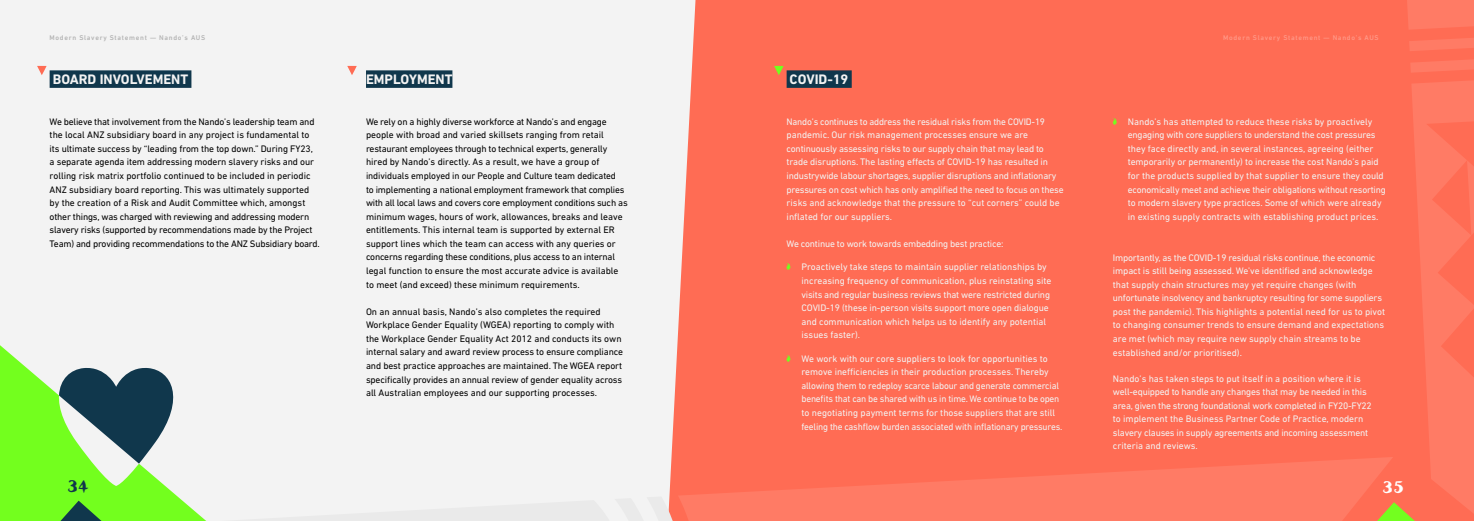
<style>
.page{position:relative;width:1474px;height:521px;background:#fff}
.page>*{position:absolute;margin:0;border:0;box-sizing:border-box;transform-origin:0 0}
.t1{font:15.75px "Nandos Hand";color:#10374c}
.t2{font:15.75px "Nandos Hand";color:#fff}
.t3{font:700 14px "DIN Next LT Pro";color:#f3f3f3}
.t4{font:9.62px/13.6px "DIN Next LT Pro";letter-spacing:-.01em;color:#f3f3f3}
.t5{font:9.62px/13.6px "DIN Next LT Pro";letter-spacing:-.01em;color:#000}
.t6{font:500 7px "DIN Next LT Pro";letter-spacing:.1em;color:#b3b3b3}
.t7{font:500 7px "DIN Next LT Pro";letter-spacing:.1em;color:#ff9887}
.s1{font-family:"Nandos Hand";color:#73ff1e}
</style>
<div class="page">
<div style="left:0;top:0;width:1473px;height:521px;background:#f3f3f3"></div>
<div style="left:669px;top:0;width:804px;height:521px;background:#ff6c54"></div>
<svg style="left:0;top:345px;width:177px;height:151px;fill:#73ff1e"></svg>
<svg style="left:45px;top:366px;width:132px;height:120px"></svg>
<svg style="left:1406px;top:0;width:67px;height:514px;background:#ff745e"></svg>
<svg style="left:678px;top:457px;width:787px;height:64px;background:#fe765e"></svg>
<div style="left:50px;top:70px;width:141px;height:18px;background:#10374c"></div>
<div style="left:366px;top:70px;width:86px;height:18px;background:#10374c"></div>
<div style="left:786px;top:70px;width:65px;height:18px;background:#10374c"></div>
<svg style="left:0;top:496px;width:684px;height:25px"></svg>
<svg style="left:37px;top:66px;width:10px;height:9px"></svg>
<svg style="left:347px;top:66px;width:10px;height:9px"></svg>
<svg style="left:774px;top:66px;width:9px;height:9px"></svg>
<p class="t6" style="left:50px;top:33px;width:157px">Modern Slavery Statement — Nando’s AUS</p>
<p class="t7" style="left:1223px;top:33px;width:157px">Modern Slavery Statement — Nando’s AUS</p>
<h2 class="t3" style="left:53px;top:71px;width:137px">BOARD INVOLVEMENT</h2>
<p class="t5" style="left:50px;top:115px;width:272px">We believe that involvement from the Nando’s leadership team and the local ANZ subsidiary board in any project is fundamental to its ultimate success by “leading from the top down.” During FY23, a separate agenda item addressing modern slavery risks and our rolling risk matrix portfolio continued to be included in periodic ANZ subsidiary board reporting. This was ultimately supported by the creation of a Risk and Audit Committee which, amongst other things, was charged with reviewing and addressing modern slavery risks (supported by recommendations made by the Project Team) and providing recommendations to the ANZ Subsidiary board.</p>
<h2 class="t3" style="left:366px;top:71px;width:88px">EMPLOYMENT</h2>
<p class="t5" style="left:366px;top:115px;width:263px">We rely on a highly diverse workforce at Nando’s and engage people with broad and varied skillsets ranging from retail restaurant employees through to technical experts, generally hired by Nando’s directly. As a result, we have a group of individuals employed in our People and Culture team dedicated<br>to implementing a national employment framework that complies with all local laws and covers core employment conditions such as minimum wages, hours of work, allowances, breaks and leave entitlements. This internal team is supported by external ER support lines which the team can access with any queries or concerns regarding these conditions, plus access to an internal legal function to ensure the most accurate advice is available to meet (and exceed) these minimum requirements.</p>
<p class="t5" style="left:366px;top:305px;width:259px">On an annual basis, Nando’s also completes the required Workplace Gender Equality (WGEA) reporting to comply with the Workplace Gender Equality Act 2012 and conducts its own internal salary and award review process to ensure compliance and best practice approaches are maintained. The WGEA report specifically provides an annual review of gender equality across all Australian employees and our supporting processes.</p>
<h2 class="t3" style="left:789px;top:71px;width:60px">COVID-19</h2>
<p class="t4" style="left:786px;top:115px;width:278px">Nando’s continues to address the residual risks from the COVID-19 pandemic. Our risk management processes ensure we are continuously assessing risks to our supply chain that may lead to trade disruptions. The lasting effects of COVID-19 has resulted in industrywide labour shortages, supplier disruptions and inflationary pressures on cost which has only amplified the need to focus on these risks and acknowledge that the pressure to “cut corners” could be inflated for our suppliers.</p>
<p class="t4" style="left:786px;top:237px;width:218px">We continue to work towards embedding best practice:</p>
<p class="t4" style="left:801px;top:260px;width:251px;text-indent:-15px"><span class="s1">ï</span> Proactively take steps to maintain supplier relationships by increasing frequency of communication, plus reinstating site visits and regular business reviews that were restricted during COVID-19 (these in-person visits support more open dialogue and communication which helps us to identify any potential issues faster).</p>
<p class="t4" style="left:801px;top:352px;width:262px;text-indent:-15px"><span class="s1">ï</span> We work with our core suppliers to look for opportunities to remove inefficiencies in their production processes. Thereby allowing them to redeploy scarce labour and generate commercial benefits that can be shared with us in time. We continue to be open to negotiating payment terms for those suppliers that are still feeling the cashflow burden associated with inflationary pressures.</p>
<p class="t4" style="left:1127px;top:115px;width:259px;text-indent:-15px"><span class="s1">ï</span> Nando’s has attempted to reduce these risks by proactively engaging with core suppliers to understand the cost pressures they face directly and, in several instances, agreeing (either temporarily or permanently) to increase the cost Nando’s paid for the products supplied by that supplier to ensure they could economically meet and achieve their obligations without resorting to modern slavery type practices. Some of which were already in existing supply contracts with establishing product prices.</p>
<p class="t4" style="left:1112px;top:250px;width:274px">Importantly, as the COVID-19 residual risks continue, the economic impact is still being assessed. We’ve identified and acknowledge that supply chain structures may yet require changes (with unfortunate insolvency and bankruptcy resulting for some suppliers post the pandemic). This highlights a potential need for us to pivot to changing consumer trends to ensure demand and expectations are met (which may require new supply chain streams to be established and/or prioritised).</p>
<p class="t4" style="left:1112px;top:371px;width:260px">Nando’s has taken steps to put itself in a position where it is well-equipped to handle any changes that may be needed in this area, given the strong foundational work completed in FY20-FY22 to implement the Business Partner Code of Practice, modern slavery clauses in supply agreements and incoming assessment criteria and reviews.</p>
<h1 class="t1" style="left:68px;top:476px;width:22px">34</h1>
<h1 class="t2" style="left:1382px;top:477px;width:22px">35</h1>
</div>
